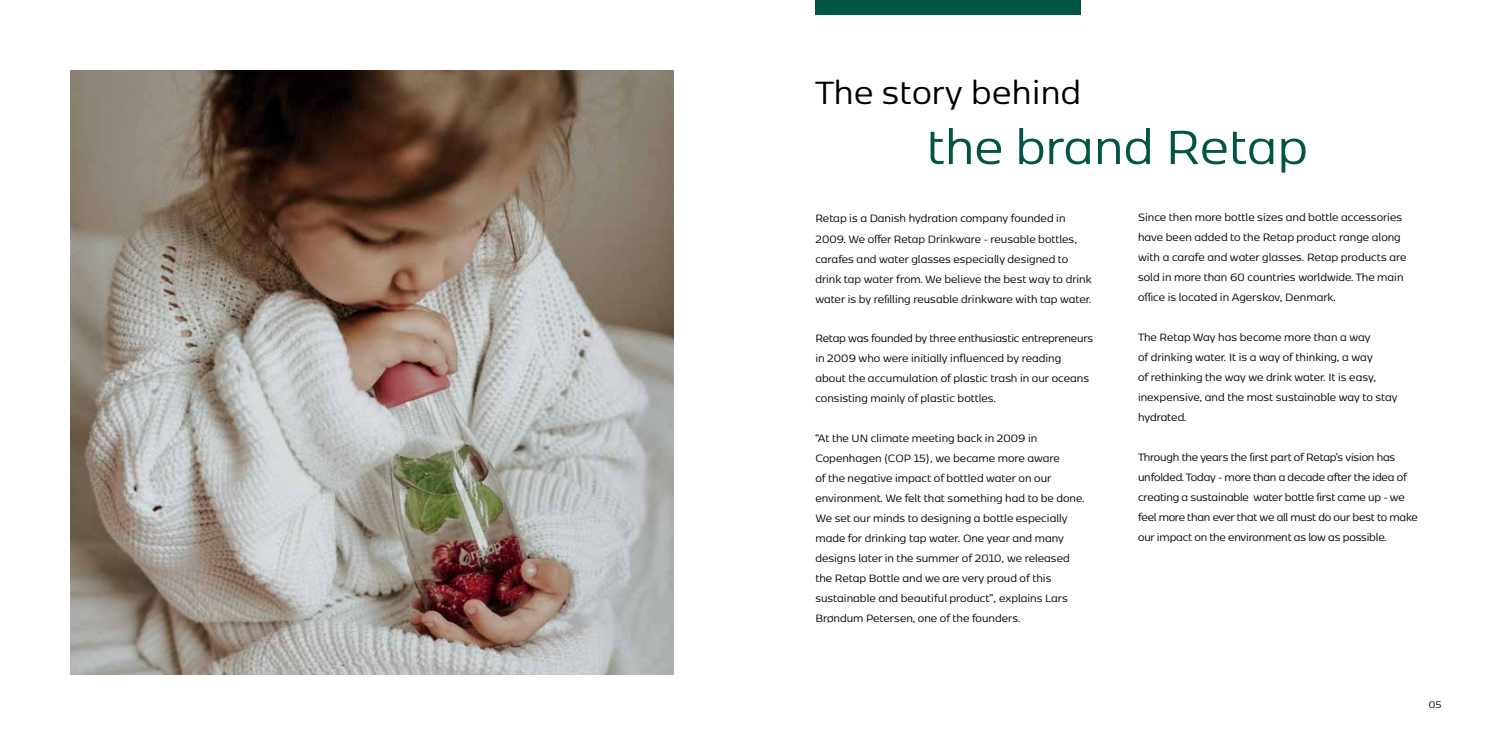
<style>
.page{position:relative;width:1489px;height:745px;background:#fff}
.page>*{position:absolute;margin:0;border:0;box-sizing:border-box;transform-origin:0 0}
.t1{font:56.25px "Kobenhavn Sans";color:#025542}
.t2{font:37.88px "Kobenhavn Sans";letter-spacing:.005em;color:#000}
.t3{font:12.5px/20px "Kobenhavn Sans";color:#000}
.t4{font:11.25px "Kobenhavn Sans";color:#000}
</style>
<div class="page">
<div style="left:815px;top:0;width:266px;height:14px;background:#025542"></div>
<img style="left:71px;top:71px;width:602px;height:602px">
<h2 class="t2" style="left:815px;top:67px;width:267px">The story behind</h2>
<h1 class="t1" style="left:926px;top:110px;width:383px">the brand Retap</h1>
<p class="t3" style="left:815px;top:208px;width:278px">Retap is a Danish hydration company founded in 2009. We offer Retap Drinkware - reusable bottles, carafes and water glasses especially designed to drink tap water from. We believe the best way to drink water is by refilling reusable drinkware with tap water.</p>
<p class="t3" style="left:815px;top:327px;width:279px">Retap was founded by three enthusiastic entrepreneurs in 2009 who were initially influenced by reading about the accumulation of plastic trash in our oceans consisting mainly of plastic bottles.</p>
<p class="t3" style="left:815px;top:427px;width:271px">“At the UN climate meeting back in 2009 in Copenhagen (COP 15), we became more aware<br>of the negative impact of bottled water on our environment. We felt that something had to be done.<br>We set our minds to designing a bottle especially made for drinking tap water. One year and many designs later in the summer of 2010, we released the Retap Bottle and we are very proud of this sustainable and beautiful product”, explains Lars Brøndum Petersen, one of the founders.</p>
<p class="t3" style="left:1137px;top:206px;width:270px">Since then more bottle sizes and bottle accessories have been added to the Retap product range along with a carafe and water glasses. Retap products are sold in more than 60 countries worldwide. The main office is located in Agerskov, Denmark.</p>
<p class="t3" style="left:1137px;top:326px;width:261px">The Retap Way has become more than a way<br>of drinking water. It is a way of thinking, a way<br>of rethinking the way we drink water. It is easy, inexpensive, and the most sustainable way to stay hydrated.</p>
<p class="t3" style="left:1137px;top:446px;width:281px">Through the years the first part of Retap’s vision has unfolded. Today - more than a decade after the idea of creating a sustainable water bottle first came up - we feel more than ever that we all must do our best to make our impact on the environment as low as possible.</p>
<p class="t4" style="left:1428px;top:696px;width:14px">05</p>
</div>
